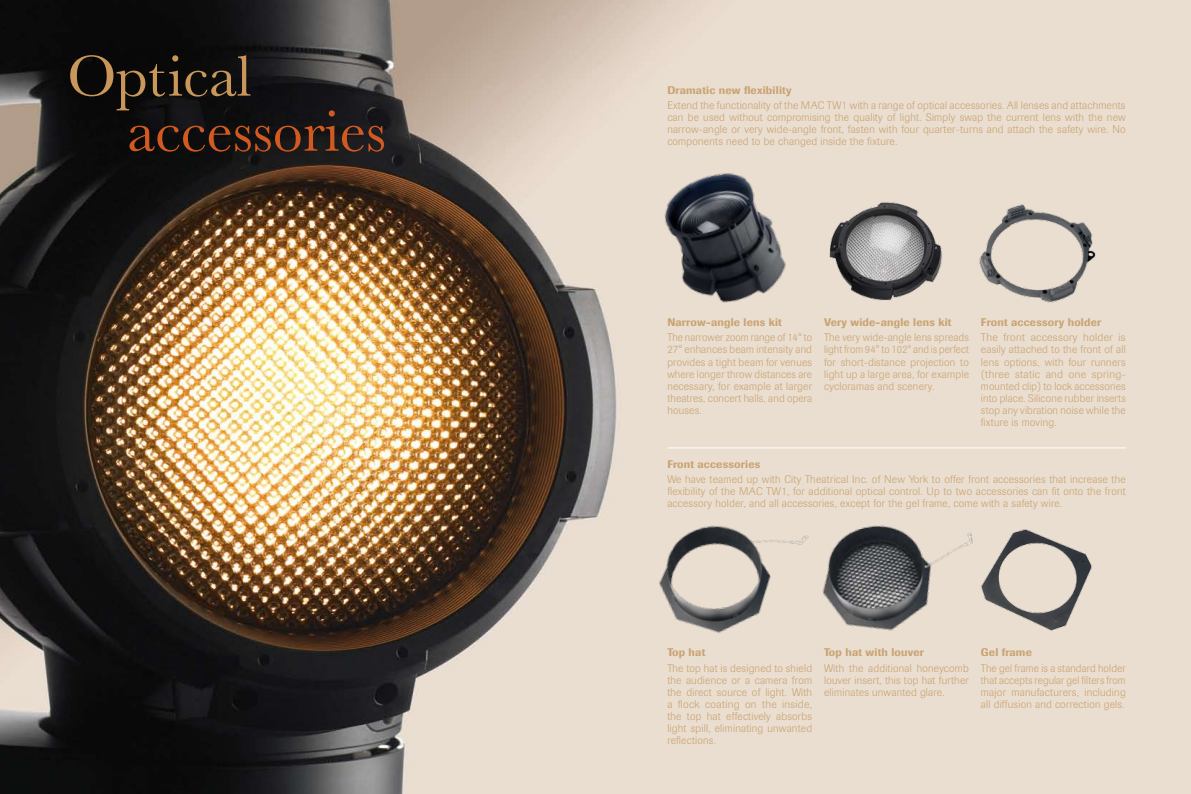
<style>
.page{position:relative;width:1191px;height:794px;background:#fff}
.page>*{position:absolute;margin:0;border:0;box-sizing:border-box;transform-origin:0 0}
.t1{font:60px "Baskerville";color:#d15a20}
.t2{font:60px "Baskerville";color:#c89759}
.t3{font:300 11px/12px "Imago";letter-spacing:.02em;color:#c9a372;text-align:justify}
.t4{font:500 11px "Imago";letter-spacing:.02em;color:#c9a372}
</style>
<div class="page">
<img style="left:0;top:0;width:1191px;height:794px">
<img style="left:656px;top:168px;width:148px;height:155px">
<img style="left:655px;top:517px;width:157px;height:123px">
<img style="left:817px;top:519px;width:161px;height:123px">
<img style="left:969px;top:185px;width:135px;height:135px">
<img style="left:972px;top:517px;width:129px;height:117px">
<hr style="left:667px;top:448px;width:458px;height:1px;background:#fff">
<img style="left:804px;top:187px;width:144px;height:128px">
<h1 class="t2" style="left:67px;top:41px;width:186px">Optical</h1>
<h1 class="t1" style="left:127px;top:96px;width:260px">accessories</h1>
<p class="t4" style="left:667px;top:83px;width:126px">Dramatic new flexibility</p>
<p class="t3" style="left:667px;top:100px;width:460px">Extend the functionality of the MAC TW1 with a range of optical accessories. All lenses and attachments can be used without compromising the quality of light. Simply swap the current lens with the new narrow-angle or very wide-angle front, fasten with four quarter-turns and attach the safety wire. No components need to be changed inside the fixture.</p>
<p class="t4" style="left:667px;top:315px;width:116px">Narrow-angle lens kit</p>
<p class="t3" style="left:667px;top:332px;width:146px">The narrower zoom range of 14° to 27° enhances beam intensity and provides a tight beam for venues where longer throw distances are necessary, for example at larger theatres, concert halls, and opera houses.</p>
<p class="t4" style="left:824px;top:315px;width:129px">Very wide-angle lens kit</p>
<p class="t3" style="left:824px;top:332px;width:146px">The very wide-angle lens spreads light from 94° to 102° and is perfect for short-distance projection to light up a large area, for example cycloramas and scenery.</p>
<p class="t4" style="left:981px;top:315px;width:122px">Front accessory holder</p>
<p class="t3" style="left:981px;top:332px;width:146px">The front accessory holder is easily attached to the front of all lens options, with four runners (three static and one spring&shy;mounted clip) to lock accessories into place. Silicone rubber inserts stop any vibration noise while the fixture is moving.</p>
<p class="t4" style="left:667px;top:457px;width:94px">Front accessories</p>
<p class="t3" style="left:667px;top:473px;width:460px">We have teamed up with City Theatrical Inc. of New York to offer front accessories that increase the flexibility of the MAC TW1, for additional optical control. Up to two accessories can fit onto the front accessory holder, and all accessories, except for the gel frame, come with a safety wire.</p>
<p class="t4" style="left:667px;top:645px;width:39px">Top hat</p>
<p class="t3" style="left:667px;top:662px;width:146px">The top hat is designed to shield the audience or a camera from the direct source of light. With a flock coating on the inside, the top hat effectively absorbs light spill, eliminating unwanted reflections.</p>
<p class="t4" style="left:824px;top:645px;width:101px">Top hat with louver</p>
<p class="t3" style="left:824px;top:662px;width:146px">With the additional honeycomb louver insert, this top hat further eliminates unwanted glare.</p>
<p class="t4" style="left:981px;top:645px;width:53px">Gel frame</p>
<p class="t3" style="left:981px;top:662px;width:146px">The gel frame is a standard holder that accepts regular gel filters from major manufacturers, including all diffusion and correction gels.</p>
</div>
